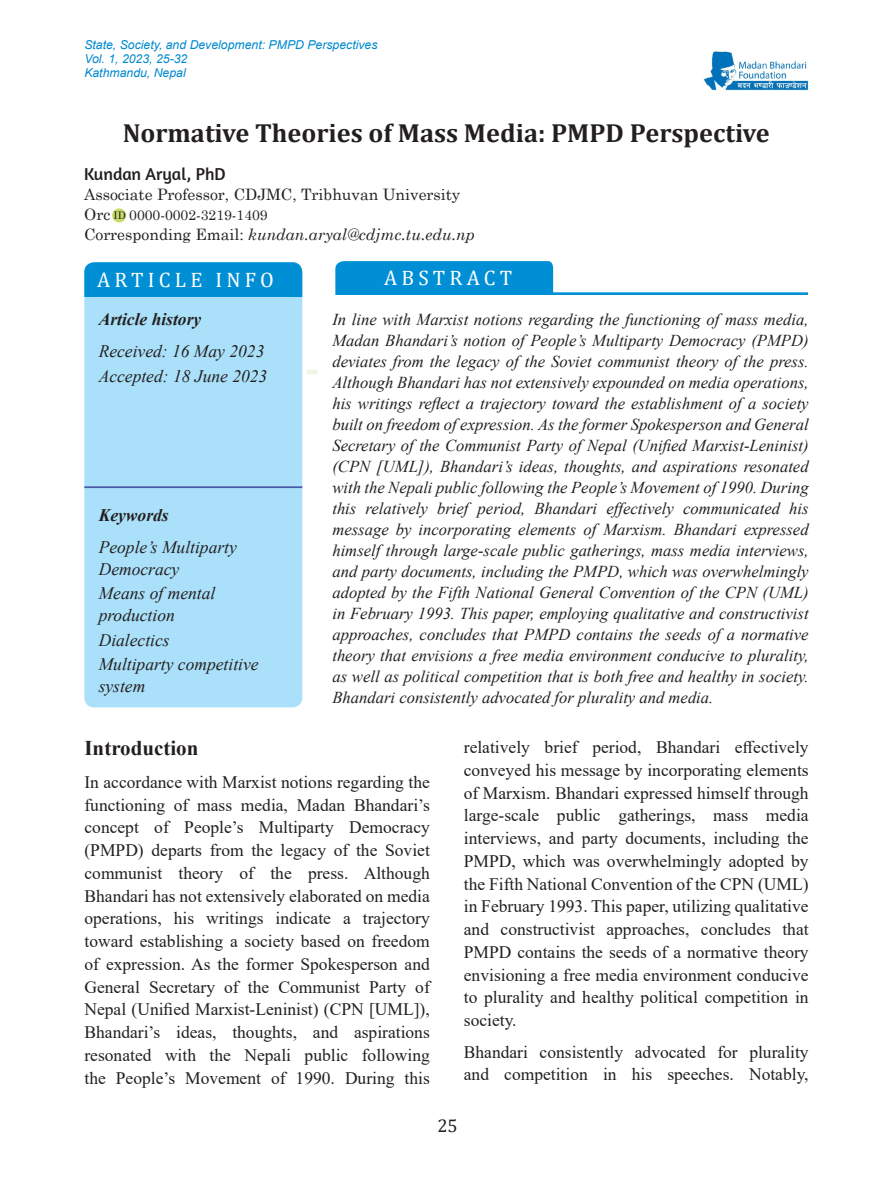
<style>
.page{position:relative;width:893px;height:1191px;background:#fff}
.page>*{position:absolute;margin:0;border:0;box-sizing:border-box;transform-origin:0 0}
.head{font:700 26.25px "Cambria";color:#231f20}
.info{font:21px "Cambria";letter-spacing:.2em;color:#fff}
.t1{font:700 21px "Times New Roman";color:#231f20}
.t2{font:18.38px "Cambria";color:#231f20}
.T{font:17.5px/22.8px "Times New Roman";color:#231f20;text-align:justify}
.abstract{font:italic 17.5px/21.9px "Times New Roman";color:#231f20}
.abstract-2{font:italic 700 17.5px "Times New Roman";color:#231f20}
.Writer{font:17.5px "Amaranth";color:#231f20}
.T-2{font:italic 16.62px/21px "Times New Roman";color:#231f20;text-align:justify}
.degignation{font:italic 15.75px "Century Schoolbook";color:#231f20}
.degignation-2{font:15.75px "Century Schoolbook";color:#231f20}
.degignation-3{font:14px "Century Schoolbook";color:#231f20}
.t3{font:italic 12.25px/14px "Arial";color:#0089cf}
.degignation-4{font:10.5px "Century Schoolbook";color:#231f20}
.s1{font-size:15.75px}
.s2{font-size:12.25px;color:#fff}
.s3{font-style:normal}
</style>
<div class="page">
<svg style="left:307px;top:369px;width:11px;height:5px"></svg>
<img style="left:703px;top:51px;width:105px;height:40px">
<div style="left:84px;top:262px;width:218px;height:445px;background:#aae0f9;border-radius:10px"></div>
<div style="left:84px;top:262px;width:218px;height:34px;background:#008fd5"></div>
<hr style="left:84px;top:486px;width:218px;height:2px;background:#4959a7">
<hr style="left:542px;top:292px;width:266px;height:3px;background:#008fd5">
<div style="left:335px;top:261px;width:218px;height:34px;background:#008fd5"></div>
<div style="left:112px;top:208px;width:14px;height:14px;background:#c7dc68;border-radius:50%"></div>
<p class="t3" style="left:84px;top:38px;width:295px">State, Society, and Development: PMPD Perspectives<br>Vol. 1, 2023, 25-32<br>Kathmandu, Nepal</p>
<p class="head" style="left:123px;top:115px;width:648px">Normative Theories of Mass Media: PMPD Perspective</p>
<p class="Writer" style="left:84px;top:163px;width:143px">Kundan Aryal, PhD</p>
<p class="degignation-2" style="left:84px;top:181px;width:378px">Associate Professor, CDJMC, Tribhuvan University</p>
<p class="degignation-3" style="left:84px;top:203px;width:185px"><span class="s1">Orc</span> <span class="s2">ID</span>0000-0002-3219-1409</p>
<p class="degignation" style="left:84px;top:222px;width:392px"><span class="s3">Corresponding Email:</span> kundan.aryal@cdjmc.tu.edu.np</p>
<p class="info" style="left:97px;top:267px;width:178px">ARTICLE INFO</p>
<p class="info" style="left:384px;top:266px;width:129px">ABSTRACT</p>
<p class="abstract-2" style="left:99px;top:307px;width:104px">Article history</p>
<p class="abstract" style="left:99px;top:340px;width:167px">Received: 16 May 2023</p>
<p class="abstract" style="left:99px;top:364px;width:170px">Accepted: 18 June 2023</p>
<p class="degignation-4" style="left:113px;top:207px;width:14px">ID</p>
<p class="T-2" style="left:332px;top:308px;width:478px">In line with Marxist notions regarding the functioning of mass media, Madan Bhandari’s notion of People’s Multiparty Democracy (PMPD) deviates from the legacy of the Soviet communist theory of the press.<br>Although Bhandari has not extensively expounded on media operations, his writings reflect a trajectory toward the establishment of a society built on freedom of expression. As the former Spokesperson and General Secretary of the Communist Party of Nepal (Unified Marxist-Leninist) (CPN [UML]), Bhandari’s ideas, thoughts, and aspirations resonated with the Nepali public following the People’s Movement of 1990. During this relatively brief period, Bhandari effectively communicated his message by incorporating elements of Marxism. Bhandari expressed himself through large-scale public gatherings, mass media interviews, and party documents, including the PMPD, which was overwhelmingly adopted by the Fifth National General Convention of the CPN (UML) in February 1993. This paper, employing qualitative and constructivist approaches, concludes that PMPD contains the seeds of a normative theory that envisions a free media environment conducive to plurality, as well as political competition that is both free and healthy in society.<br>Bhandari consistently advocated for plurality and media.</p>
<p class="abstract-2" style="left:99px;top:503px;width:71px">Keywords</p>
<p class="abstract" style="left:99px;top:536px;width:140px">People’s Multiparty<br>Democracy</p>
<p class="abstract" style="left:99px;top:582px;width:118px">Means of mental production</p>
<p class="abstract" style="left:99px;top:628px;width:72px">Dialectics</p>
<p class="abstract" style="left:99px;top:653px;width:161px">Multiparty competitive system</p>
<p class="t1" style="left:84px;top:733px;width:115px">Introduction</p>
<p class="T" style="left:84px;top:770px;width:347px">In accordance with Marxist notions regarding the functioning of mass media, Madan Bhandari’s concept of People’s Multiparty Democracy (PMPD) departs from the legacy of the Soviet communist theory of the press. Although Bhandari has not extensively elaborated on media operations, his writings indicate a trajectory toward establishing a society based on freedom of expression. As the former Spokesperson and General Secretary of the Communist Party of Nepal (Unified Marxist-Leninist) (CPN [UML]), Bhandari’s ideas, thoughts, and aspirations resonated with the Nepali public following the People’s Movement of 1990. During this</p>
<p class="T" style="left:464px;top:735px;width:346px">relatively brief period, Bhandari effectively conveyed his message by incorporating elements of Marxism. Bhandari expressed himself through large-scale public gatherings, mass media interviews, and party documents, including the PMPD, which was overwhelmingly adopted by the Fifth National Convention of the CPN (UML) in February 1993. This paper, utilizing qualitative and constructivist approaches, concludes that PMPD contains the seeds of a normative theory envisioning a free media environment conducive to plurality and healthy political competition in society.</p>
<p class="T" style="left:464px;top:1040px;width:346px;line-height:21.9px">Bhandari consistently advocated for plurality and competition in his speeches. Notably,</p>
<p class="t2" style="left:437px;top:1115px;width:22px">25</p>
</div>
